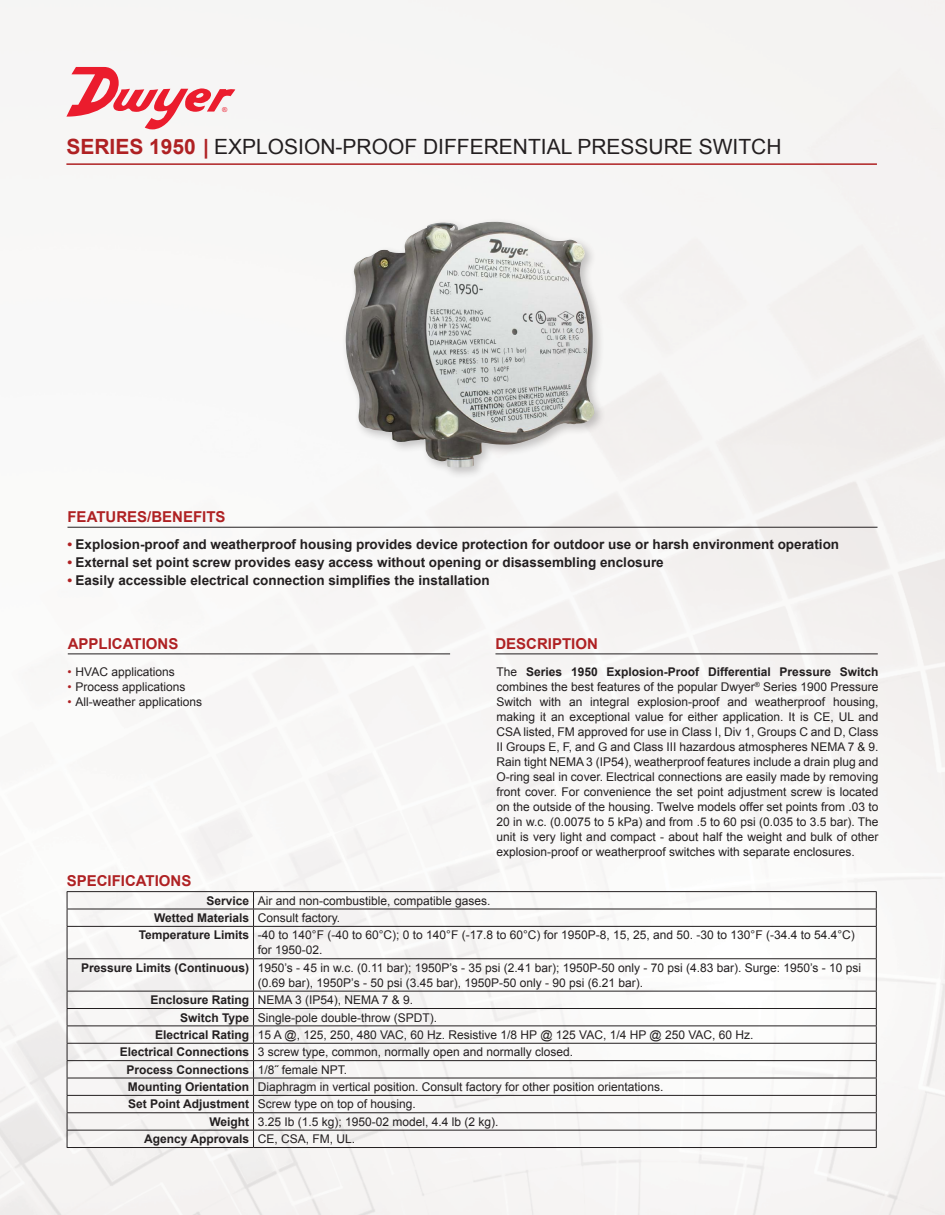
<style>
.page{position:relative;width:945px;height:1215px;background:#f7f5f5}
.page>*{position:absolute;margin:0;border:0;box-sizing:border-box;transform-origin:0 0}
.t1{font:21px "Arial";color:#231f20}
.t2{font:700 15px "Arial";color:#af2123}
.t3{font:700 13.5px "Arial";color:#231f20}
.t4{font:12px/15px "Arial";color:#231f20}
.t5{font:700 12px "Arial";color:#231f20}
.s1{font-weight:700;color:#af2123}
.s2{color:#af2123}
.s3{font-weight:700}
</style>
<div class="page">
<hr style="left:68px;top:527px;width:810px;height:1px;background:#231f20">
<hr style="left:495px;top:654px;width:383px;height:1px;background:#231f20">
<hr style="left:68px;top:654px;width:382px;height:1px;background:#231f20">
<hr style="left:66px;top:163px;width:811px;height:2px;background:#af2123">
<hr style="left:67px;top:891px;width:187px;height:1px;background:#231f20">
<hr style="left:254px;top:891px;width:623px;height:1px;background:#231f20">
<hr style="left:67px;top:909px;width:187px;height:1px;background:#231f20">
<svg style="left:67px;top:892px;width:1px;height:34px"></svg>
<hr style="left:254px;top:909px;width:623px;height:1px;background:#231f20">
<svg style="left:876px;top:892px;width:1px;height:34px"></svg>
<hr style="left:67px;top:926px;width:187px;height:1px;background:#231f20">
<hr style="left:67px;top:927px;width:1px;height:31px;background:#231f20">
<hr style="left:254px;top:926px;width:623px;height:1px;background:#231f20">
<hr style="left:876px;top:927px;width:1px;height:31px;background:#231f20">
<hr style="left:67px;top:958px;width:187px;height:1px;background:#231f20">
<hr style="left:67px;top:959px;width:1px;height:32px;background:#231f20">
<hr style="left:254px;top:958px;width:623px;height:1px;background:#231f20">
<hr style="left:876px;top:959px;width:1px;height:32px;background:#231f20">
<hr style="left:67px;top:991px;width:187px;height:1px;background:#231f20">
<hr style="left:254px;top:991px;width:623px;height:1px;background:#231f20">
<hr style="left:67px;top:1008px;width:187px;height:1px;background:#231f20">
<hr style="left:254px;top:1008px;width:623px;height:1px;background:#231f20">
<hr style="left:67px;top:1026px;width:187px;height:1px;background:#231f20">
<hr style="left:254px;top:1026px;width:623px;height:1px;background:#231f20">
<hr style="left:67px;top:1043px;width:187px;height:1px;background:#231f20">
<hr style="left:254px;top:1043px;width:623px;height:1px;background:#231f20">
<hr style="left:67px;top:1060px;width:187px;height:1px;background:#231f20">
<hr style="left:254px;top:1060px;width:623px;height:1px;background:#231f20">
<hr style="left:67px;top:1078px;width:187px;height:1px;background:#231f20">
<hr style="left:254px;top:1078px;width:623px;height:1px;background:#231f20">
<hr style="left:67px;top:1095px;width:187px;height:1px;background:#231f20">
<hr style="left:254px;top:1095px;width:623px;height:1px;background:#231f20">
<hr style="left:67px;top:1112px;width:187px;height:1px;background:#231f20">
<hr style="left:254px;top:1112px;width:623px;height:1px;background:#231f20">
<hr style="left:67px;top:1130px;width:187px;height:1px;background:#231f20">
<svg style="left:67px;top:992px;width:1px;height:155px"></svg>
<hr style="left:254px;top:1130px;width:623px;height:1px;background:#231f20">
<svg style="left:876px;top:992px;width:1px;height:155px"></svg>
<hr style="left:67px;top:1147px;width:187px;height:1px;background:#231f20">
<hr style="left:254px;top:1147px;width:623px;height:1px;background:#231f20">
<svg style="left:253px;top:892px;width:1px;height:34px"></svg>
<hr style="left:253px;top:927px;width:1px;height:31px;background:#231f20">
<hr style="left:253px;top:959px;width:1px;height:32px;background:#231f20">
<svg style="left:253px;top:992px;width:1px;height:155px"></svg>
<div style="left:342px;top:217px;width:264px;height:263px;background:#231f20;opacity:.25"></div>
<img style="left:346px;top:222px;width:248px;height:246px">
<svg style="left:66px;top:67px;width:169px;height:62px"></svg>
<p class="t1" style="left:66px;top:133px;width:717px"><span class="s1">SERIES 1950 |</span> EXPLOSION-PROOF DIFFERENTIAL PRESSURE SWITCH</p>
<p class="t2" style="left:68px;top:507px;width:160px">FEATURES/BENEFITS</p>
<p class="t3" style="left:68px;top:535px;width:773px"><span class="s2">•</span> Explosion-proof and weatherproof housing provides device protection for outdoor use or harsh environment operation</p>
<p class="t3" style="left:68px;top:553px;width:598px"><span class="s2">•</span> External set point screw provides easy access without opening or disassembling enclosure</p>
<p class="t3" style="left:68px;top:571px;width:424px"><span class="s2">•</span> Easily accessible electrical connection simplifies the installation</p>
<p class="t2" style="left:68px;top:634px;width:112px">APPLICATIONS</p>
<p class="t2" style="left:495px;top:634px;width:104px">DESCRIPTION</p>
<p class="t4" style="left:68px;top:664px;width:109px"><span class="s2">•</span> HVAC applications</p>
<p class="t4" style="left:68px;top:679px;width:120px"><span class="s2">•</span> Process applications</p>
<p class="t4" style="left:68px;top:694px;width:136px"><span class="s2">•</span> All-weather applications</p>
<p class="t2" style="left:67px;top:871px;width:126px">SPECIFICATIONS</p>
<p class="t4" style="left:497px;top:664px;width:384px;text-align:justify">The <span class="s3">Series 1950 Explosion-Proof Differential Pressure Switch </span>combines the best features of the popular Dwyer<sup>®</sup> Series 1900 Pressure Switch with an integral explosion-proof and weatherproof housing, making it an exceptional value for either application. It is CE, UL and CSA listed, FM approved for use in Class I, Div 1, Groups C and D, Class II Groups E, F, and G and Class III hazardous atmospheres NEMA 7 &amp; 9.<br>Rain tight NEMA 3 (IP54), weatherproof features include a drain plug and O-ring seal in cover. Electrical connections are easily made by removing front cover. For convenience the set point adjustment screw is located on the outside of the housing. Twelve models offer set points from .03 to 20 in w.c. (0.0075 to 5 kPa) and from .5 to 60 psi (0.035 to 3.5 bar). The unit is very light and compact - about half the weight and bulk of other explosion-proof or weatherproof switches with separate enclosures.</p>
<p class="t5" style="left:207px;top:892px;width:44px">Service</p>
<p class="t4" style="left:258px;top:893px;width:234px">Air and non-combustible, compatible gases.</p>
<p class="t5" style="left:154px;top:910px;width:97px">Wetted Materials</p>
<p class="t4" style="left:258px;top:910px;width:84px">Consult factory.</p>
<p class="t5" style="left:139px;top:927px;width:112px">Temperature Limits</p>
<p class="t4" style="left:258px;top:928px;width:599px">-40 to 140°F (-40 to 60°C); 0 to 140°F (-17.8 to 60°C) for 1950P-8, 15, 25, and 50. -30 to 130°F (-34.4 to 54.4°C) for 1950-02.</p>
<p class="t5" style="left:81px;top:960px;width:170px">Pressure Limits (Continuous)</p>
<p class="t4" style="left:258px;top:960px;width:605px">1950’s - 45 in w.c. (0.11 bar); 1950P’s - 35 psi (2.41 bar); 1950P-50 only - 70 psi (4.83 bar). Surge: 1950’s - 10 psi (0.69 bar), 1950P’s - 50 psi (3.45 bar), 1950P-50 only - 90 psi (6.21 bar).</p>
<p class="t5" style="left:151px;top:992px;width:100px">Enclosure Rating</p>
<p class="t4" style="left:258px;top:993px;width:157px">NEMA 3 (IP54), NEMA 7 &amp; 9.</p>
<p class="t5" style="left:180px;top:1009px;width:71px">Switch Type</p>
<p class="t4" style="left:258px;top:1010px;width:181px">Single-pole double-throw (SPDT).</p>
<p class="t5" style="left:155px;top:1027px;width:96px">Electrical Rating</p>
<p class="t4" style="left:258px;top:1027px;width:497px">15 A @, 125, 250, 480 VAC, 60 Hz. Resistive 1/8 HP @ 125 VAC, 1/4 HP @ 250 VAC, 60 Hz.</p>
<p class="t5" style="left:120px;top:1044px;width:131px">Electrical Connections</p>
<p class="t4" style="left:258px;top:1045px;width:317px">3 screw type, common, normally open and normally closed.</p>
<p class="t5" style="left:127px;top:1061px;width:124px">Process Connections</p>
<p class="t4" style="left:258px;top:1062px;width:91px">1/8˝ female NPT.</p>
<p class="t5" style="left:128px;top:1079px;width:123px">Mounting Orientation</p>
<p class="t4" style="left:258px;top:1079px;width:407px">Diaphragm in vertical position. Consult factory for other position orientations.</p>
<p class="t5" style="left:128px;top:1096px;width:122px">Set Point Adjustment</p>
<p class="t4" style="left:258px;top:1097px;width:160px">Screw type on top of housing.</p>
<p class="t5" style="left:209px;top:1114px;width:41px">Weight</p>
<p class="t4" style="left:258px;top:1114px;width:242px">3.25 Ib (1.5 kg); 1950-02 model, 4.4 lb (2 kg).</p>
<p class="t5" style="left:144px;top:1131px;width:106px">Agency Approvals</p>
<p class="t4" style="left:258px;top:1132px;width:99px">CE, CSA, FM, UL.</p>
</div>
